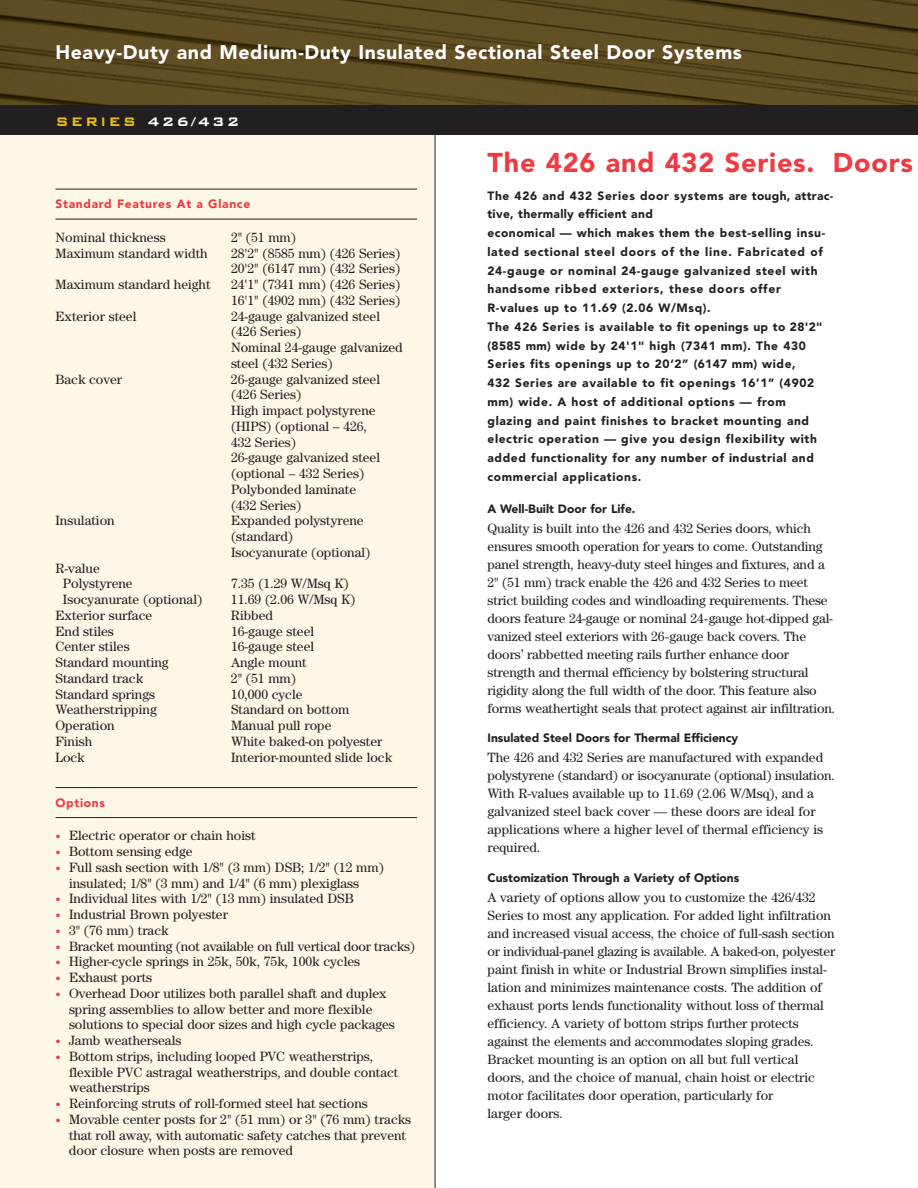
<style>
.page{position:relative;width:918px;height:1188px;background:#fff}
.page>*{position:absolute;margin:0;border:0;box-sizing:border-box;transform-origin:0 0}
.t1{font:900 27px "Avenir";letter-spacing:.03em;color:#ee3a41}
.t2{font:900 19.5px "Avenir";letter-spacing:.03em;color:#fff}
.t3{font:800 16.5px "Bank Gothic BT";letter-spacing:.115em;color:#fff}
.t4{font:13.5px/18px "OHD Century";color:#231f20}
.t5{font:900 12px/18.8px "Avenir";letter-spacing:.055em;color:#231f20}
.t6{font:900 12px "Avenir";color:#231f20}
.t7{font:900 12px "Avenir";letter-spacing:.06em;color:#ee3a41}
.s1{color:#e9c105}
.s2{font-size:10.5px;color:#ee3a41}
</style>
<div class="page">
<img style="left:0;top:0;width:918px;height:106px">
<div style="left:0;top:135px;width:435px;height:1053px;background:#fcf7e6"></div>
<div style="left:0;top:106px;width:918px;height:29px;background:#231f20"></div>
<hr style="left:435px;top:135px;width:1px;height:1053px;background:#231f20">
<hr style="left:56px;top:189px;width:361px;height:1px;background:#231f20">
<hr style="left:56px;top:219px;width:361px;height:1px;background:#231f20">
<hr style="left:56px;top:787px;width:361px;height:1px;background:#231f20">
<hr style="left:56px;top:817px;width:361px;height:1px;background:#231f20">
<h2 class="t2" style="left:56px;top:44px;width:688px">Heavy-Duty and Medium-Duty Insulated Sectional Steel Door Systems</h2>
<p class="t3" style="left:56px;top:110px;width:186px"><span class="s1">SERIES</span> 426/432</p>
<p class="t7" style="left:56px;top:199px;width:196px">Standard Features At a Glance</p>
<p class="t4" style="left:56px;top:229px;width:112px">Nominal thickness</p>
<p class="t4" style="left:231px;top:229px;width:67px">2" (51 mm)</p>
<p class="t4" style="left:56px;top:245px;width:154px">Maximum standard width</p>
<p class="t4" style="left:231px;top:246px;width:171px;line-height:15.8px">28'2" (8585 mm) (426 Series)<br>20'2" (6147 mm) (432 Series)</p>
<p class="t4" style="left:56px;top:277px;width:157px">Maximum standard height</p>
<p class="t4" style="left:231px;top:278px;width:171px;line-height:15.8px">24'1" (7341 mm) (426 Series)<br>16'1" (4902 mm) (432 Series)</p>
<p class="t4" style="left:56px;top:308px;width:82px">Exterior steel</p>
<p class="t4" style="left:231px;top:309px;width:173px;line-height:15.8px">24-gauge galvanized steel (426 Series)<br>Nominal 24-gauge galvanized steel (432 Series)</p>
<p class="t4" style="left:56px;top:371px;width:68px">Back cover</p>
<p class="t4" style="left:231px;top:372px;width:151px;line-height:15.8px">26-gauge galvanized steel (426 Series)<br>High impact polystyrene (HIPS) (optional – 426,<br>432 Series)<br>26-gauge galvanized steel (optional – 432 Series)<br>Polybonded laminate (432 Series)</p>
<p class="t4" style="left:56px;top:513px;width:61px">Insulation</p>
<p class="t4" style="left:231px;top:514px;width:141px;line-height:15.8px">Expanded polystyrene (standard)<br>Isocyanurate (optional)</p>
<p class="t4" style="left:63px;top:561px;width:71px;line-height:15.8px;text-indent:-7px">R-value<br>Polystyrene</p>
<p class="t4" style="left:231px;top:576px;width:119px">7.35 (1.29 W/Msq K)</p>
<p class="t4" style="left:63px;top:592px;width:141px">Isocyanurate (optional)</p>
<p class="t4" style="left:231px;top:592px;width:126px">11.69 (2.06 W/Msq K)</p>
<p class="t4" style="left:56px;top:607px;width:98px">Exterior surface</p>
<p class="t4" style="left:231px;top:607px;width:44px">Ribbed</p>
<p class="t4" style="left:56px;top:623px;width:60px">End stiles</p>
<p class="t4" style="left:231px;top:623px;width:85px">16-gauge steel</p>
<p class="t4" style="left:56px;top:639px;width:76px">Center stiles</p>
<p class="t4" style="left:231px;top:639px;width:85px">16-gauge steel</p>
<p class="t4" style="left:56px;top:655px;width:115px">Standard mounting</p>
<p class="t4" style="left:231px;top:655px;width:77px">Angle mount</p>
<p class="t4" style="left:56px;top:670px;width:89px">Standard track</p>
<p class="t4" style="left:231px;top:670px;width:67px">2" (51 mm)</p>
<p class="t4" style="left:56px;top:686px;width:101px">Standard springs</p>
<p class="t4" style="left:231px;top:686px;width:73px">10,000 cycle</p>
<p class="t4" style="left:56px;top:702px;width:103px">Weatherstripping</p>
<p class="t4" style="left:231px;top:702px;width:120px">Standard on bottom</p>
<p class="t4" style="left:56px;top:718px;width:61px">Operation</p>
<p class="t4" style="left:231px;top:718px;width:102px">Manual pull rope</p>
<p class="t4" style="left:56px;top:733px;width:38px">Finish</p>
<p class="t4" style="left:231px;top:733px;width:153px">White baked-on polyester</p>
<p class="t4" style="left:56px;top:749px;width:31px">Lock</p>
<p class="t4" style="left:231px;top:749px;width:163px">Interior-mounted slide lock</p>
<p class="t7" style="left:56px;top:798px;width:51px">Options</p>
<p class="t4" style="left:56px;top:828px;width:202px"><span class="s2">•</span> Electric operator or chain hoist</p>
<p class="t4" style="left:56px;top:844px;width:139px"><span class="s2">•</span> Bottom sensing edge</p>
<p class="t4" style="left:69px;top:861px;width:316px;line-height:15.8px;text-indent:-14px"><span class="s2">•</span> Full sash section with 1/8" (3 mm) DSB; 1/2" (12 mm) insulated; 1/8" (3 mm) and 1/4" (6 mm) plexiglass</p>
<p class="t4" style="left:56px;top:891px;width:300px"><span class="s2">•</span> Individual lites with 1/2" (13 mm) insulated DSB</p>
<p class="t4" style="left:56px;top:907px;width:174px"><span class="s2">•</span> Industrial Brown polyester</p>
<p class="t4" style="left:56px;top:922px;width:115px"><span class="s2">•</span> 3" (76 mm) track</p>
<p class="t4" style="left:56px;top:938px;width:361px"><span class="s2">•</span> Bracket mounting (not available on full vertical door tracks)</p>
<p class="t4" style="left:56px;top:954px;width:306px"><span class="s2">•</span> Higher-cycle springs in 25k, 50k, 75k, 100k cycles</p>
<p class="t4" style="left:56px;top:970px;width:98px"><span class="s2">•</span> Exhaust ports</p>
<p class="t4" style="left:69px;top:987px;width:327px;line-height:15.8px;text-indent:-14px"><span class="s2">•</span> Overhead Door utilizes both parallel shaft and duplex spring assemblies to allow better and more flexible solutions to special door sizes and high cycle packages</p>
<p class="t4" style="left:56px;top:1033px;width:127px"><span class="s2">•</span> Jamb weatherseals</p>
<p class="t4" style="left:69px;top:1050px;width:331px;line-height:15.8px;text-indent:-14px"><span class="s2">•</span> Bottom strips, including looped PVC weatherstrips, flexible PVC astragal weatherstrips, and double contact weatherstrips</p>
<p class="t4" style="left:56px;top:1096px;width:314px"><span class="s2">•</span> Reinforcing struts of roll-formed steel hat sections</p>
<p class="t4" style="left:69px;top:1113px;width:344px;line-height:15.8px;text-indent:-13px"><span class="s2">•</span> Movable center posts for 2" (51 mm) or 3" (76 mm) tracks that roll away, with automatic safety catches that prevent door closure when posts are removed</p>
<h1 class="t1" style="left:487px;top:151px;width:427px">The 426 and 432 Series. Doors</h1>
<p class="t5" style="left:487px;top:187px;width:347px">The 426 and 432 Series door systems are tough, attrac&shy;tive, thermally efficient and<br>economical — which makes them the best-selling insu&shy;lated sectional steel doors of the line. Fabricated of 24-gauge or nominal 24-gauge galvanized steel with handsome ribbed exteriors, these doors offer R-values up to 11.69 (2.06 W/Msq).<br>The 426 Series is available to fit openings up to 28'2" (8585 mm) wide by 24'1" high (7341 mm). The 430<br>Series fits openings up to 20’2” (6147 mm) wide,<br>432 Series are available to fit openings 16’1” (4902 mm) wide. A host of additional options — from<br>glazing and paint finishes to bracket mounting and electric operation — give you design flexibility with added functionality for any number of industrial and commercial applications.</p>
<p class="t6" style="left:487px;top:503px;width:150px">A Well-Built Door for Life.</p>
<p class="t4" style="left:487px;top:520px;width:349px">Quality is built into the 426 and 432 Series doors, which ensures smooth operation for years to come. Outstanding panel strength, heavy-duty steel hinges and fixtures, and a 2" (51 mm) track enable the 426 and 432 Series to meet strict building codes and windloading requirements. These doors feature 24-gauge or nominal 24-gauge hot-dipped gal&shy;vanized steel exteriors with 26-gauge back covers. The doors’ rabbetted meeting rails further enhance door strength and thermal efficiency by bolstering structural rigidity along the full width of the door. This feature also forms weathertight seals that protect against air infiltration.</p>
<p class="t6" style="left:487px;top:733px;width:252px">Insulated Steel Doors for Thermal Efficiency</p>
<p class="t4" style="left:487px;top:750px;width:349px">The 426 and 432 Series are manufactured with expanded polystyrene (standard) or isocyanurate (optional) insulation.<br>With R-values available up to 11.69 (2.06 W/Msq), and a galvanized steel back cover — these doors are ideal for applications where a higher level of thermal efficiency is required.</p>
<p class="t6" style="left:487px;top:873px;width:253px">Customization Through a Variety of Options</p>
<p class="t4" style="left:487px;top:890px;width:349px">A variety of options allow you to customize the 426/432<br>Series to most any application. For added light infiltration and increased visual access, the choice of full-sash section or individual-panel glazing is available. A baked-on, polyester paint finish in white or Industrial Brown simplifies instal&shy;lation and minimizes maintenance costs. The addition of exhaust ports lends functionality without loss of thermal efficiency. A variety of bottom strips further protects against the elements and accommodates sloping grades.<br>Bracket mounting is an option on all but full vertical doors, and the choice of manual, chain hoist or electric motor facilitates door operation, particularly for<br>larger doors.</p>
</div>
